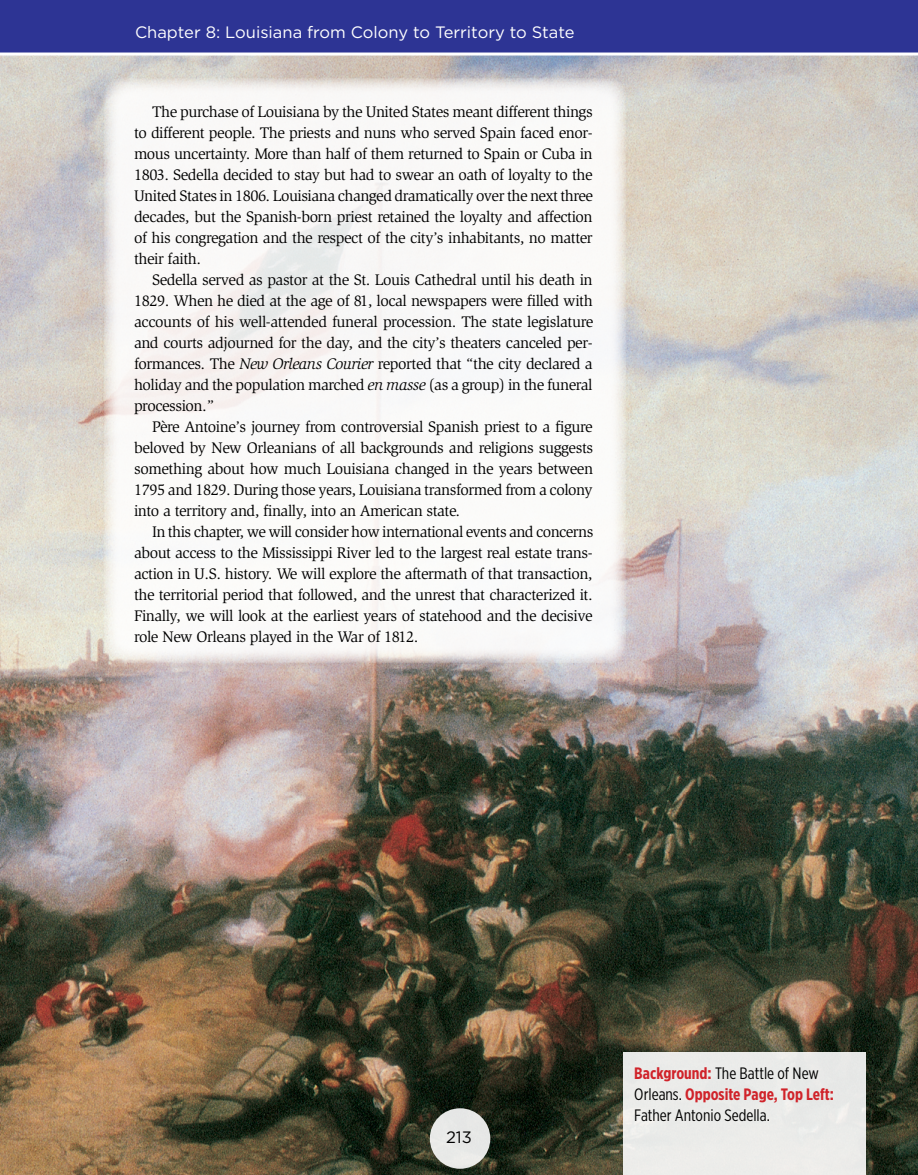
<style>
.page{position:relative;width:918px;height:1175px;background:#fff}
.page>*{position:absolute;margin:0;border:0;box-sizing:border-box;transform-origin:0 0}
.t1{font:16.5px/21px "Gotham X Narrow";color:#000}
.t2{font:16.5px "Gotham";color:#fff}
.t3{font:16.5px "Gotham";color:#000}
.t4{font:15.75px/21px "Slimbach Std";letter-spacing:-.03em;color:#000;text-align:justify}
.s1{font-style:italic}
.s2{font-weight:700;color:#d0232a}
</style>
<div class="page">
<img style="left:0;top:56px;width:918px;height:1118px">
<svg style="left:104px;top:78px;width:522px;height:585px"></svg>
<div style="left:623px;top:1052px;width:243px;height:122px;background:#ebebe9"></div>
<div style="left:430px;top:1108px;width:60px;height:60px;background:#e7e8e7;border-radius:50%"></div>
<div style="left:0;top:0;width:918px;height:54px;background:#2d3494"></div>
<svg style="left:0;top:52px;width:918px;height:4px"></svg>
<p class="t2" style="left:135px;top:22px;width:441px">Chapter 8: Louisiana from Colony to Territory to State</p>
<p class="t4" style="left:134px;top:101px;width:461px;text-indent:18px">The purchase of Louisiana by the United States meant different things to different people. The priests and nuns who served Spain faced enor&shy;mous uncertainty. More than half of them returned to Spain or Cuba in 1803. Sedella decided to stay but had to swear an oath of loyalty to the United States in 1806. Louisiana changed dramatically over the next three decades, but the Spanish-born priest retained the loyalty and affection of his congregation and the respect of the city’s inhabitants, no matter their faith.</p>
<p class="t4" style="left:134px;top:269px;width:461px;text-indent:18px">Sedella served as pastor at the St. Louis Cathedral until his death in 1829. When he died at the age of 81, local newspapers were filled with accounts of his well-attended funeral procession. The state legislature and courts adjourned for the day, and the city’s theaters canceled per&shy;formances. The <span class="s1">New Orleans Courier</span> reported that “the city declared a holiday and the population marched <span class="s1">en masse</span> (as a group) in the funeral procession.”</p>
<p class="t4" style="left:134px;top:416px;width:461px;text-indent:18px">Père Antoine’s journey from controversial Spanish priest to a figure beloved by New Orleanians of all backgrounds and religions suggests something about how much Louisiana changed in the years between 1795 and 1829. During those years, Louisiana transformed from a colony into a territory and, finally, into an American state.</p>
<p class="t4" style="left:134px;top:521px;width:461px;text-indent:18px">In this chapter, we will consider how international events and concerns about access to the Mississippi River led to the largest real estate trans&shy;action in U.S. history. We will explore the aftermath of that transaction, the territorial period that followed, and the unrest that characterized it.<br>Finally, we will look at the earliest years of statehood and the decisive role New Orleans played in the War of 1812.</p>
<p class="t3" style="left:446px;top:1126px;width:27px">213</p>
<p class="t1" style="left:634px;top:1062px;width:201px"><span class="s2">Background:</span> The Battle of New<br>Orleans. <span class="s2">Opposite Page, Top Left:<br></span>Father Antonio Sedella.</p>
</div>
